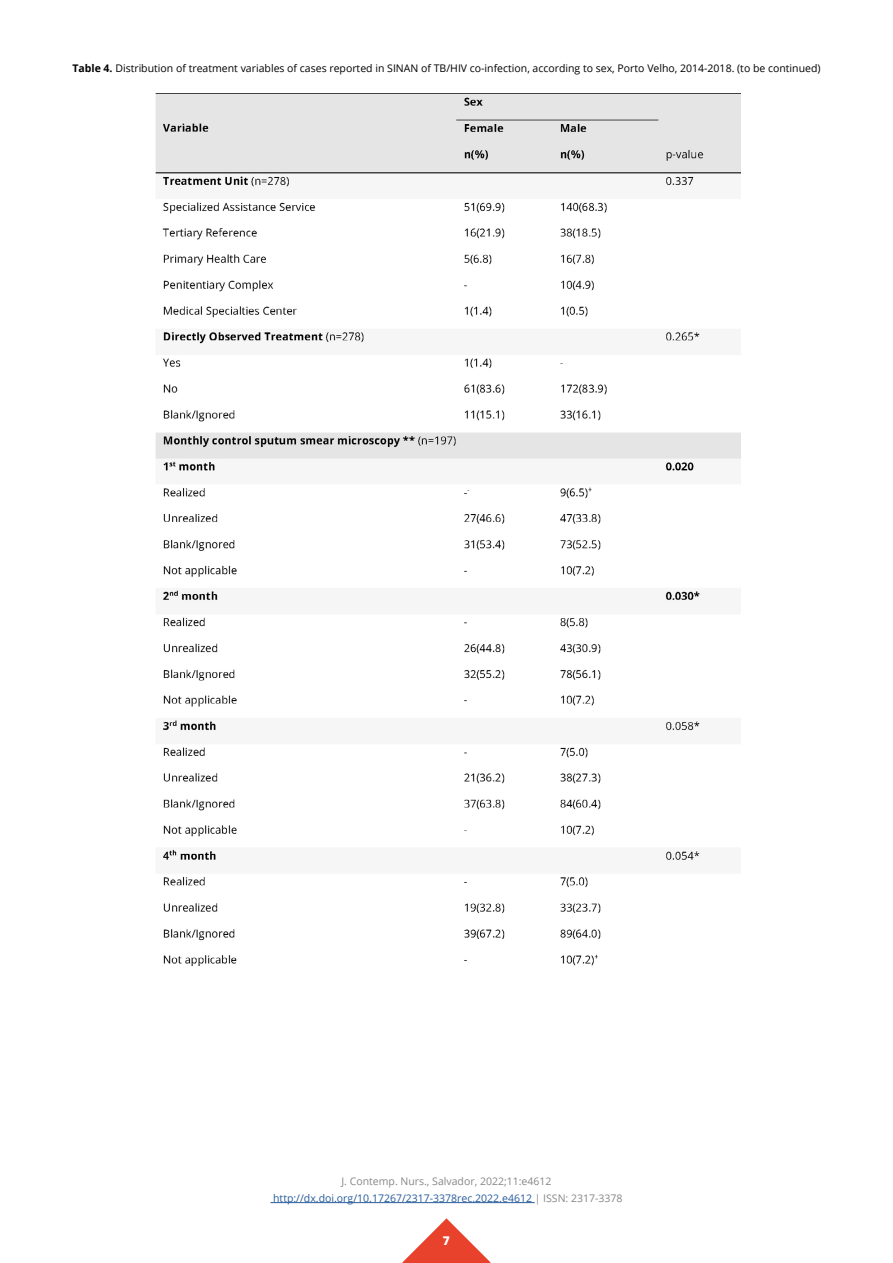
<style>
.page{position:relative;width:893px;height:1263px;background:#fff}
.page>*{position:absolute;margin:0;border:0;box-sizing:border-box;transform-origin:0 0}
.t1{font:800 12px "Open Sans";color:#fff}
.t2{font:10.5px "Open Sans";color:#000}
.t3{font:10.5px/16.5px "Open Sans";color:#878787;text-align:center}
.s1{font-weight:700}
.s2{color:#275b9b}
</style>
<div class="page">
<svg style="left:402px;top:1218px;width:89px;height:45px"></svg>
<hr style="left:270px;top:1202px;width:265px;height:1px;background:#275b9b">
<img style="left:155px;top:93px;width:585px;height:872px">
<p class="t2" style="left:72px;top:61px;width:750px"><span class="s1">Table 4.</span> Distribution of treatment variables of cases reported in SINAN of TB/HIV co-infection, according to sex, Porto Velho, 2014-2018. (to be continued)</p>
<p class="t3" style="left:273px;top:1173px;width:351px">J. Contemp. Nurs., Salvador, 2022;11:e4612 <span class="s2">http://dx.doi.org/10.17267/2317-3378rec.2022.e4612</span> | ISSN: 2317-3378</p>
<p class="t1" style="left:443px;top:1232px;width:9px">7</p>
</div>
